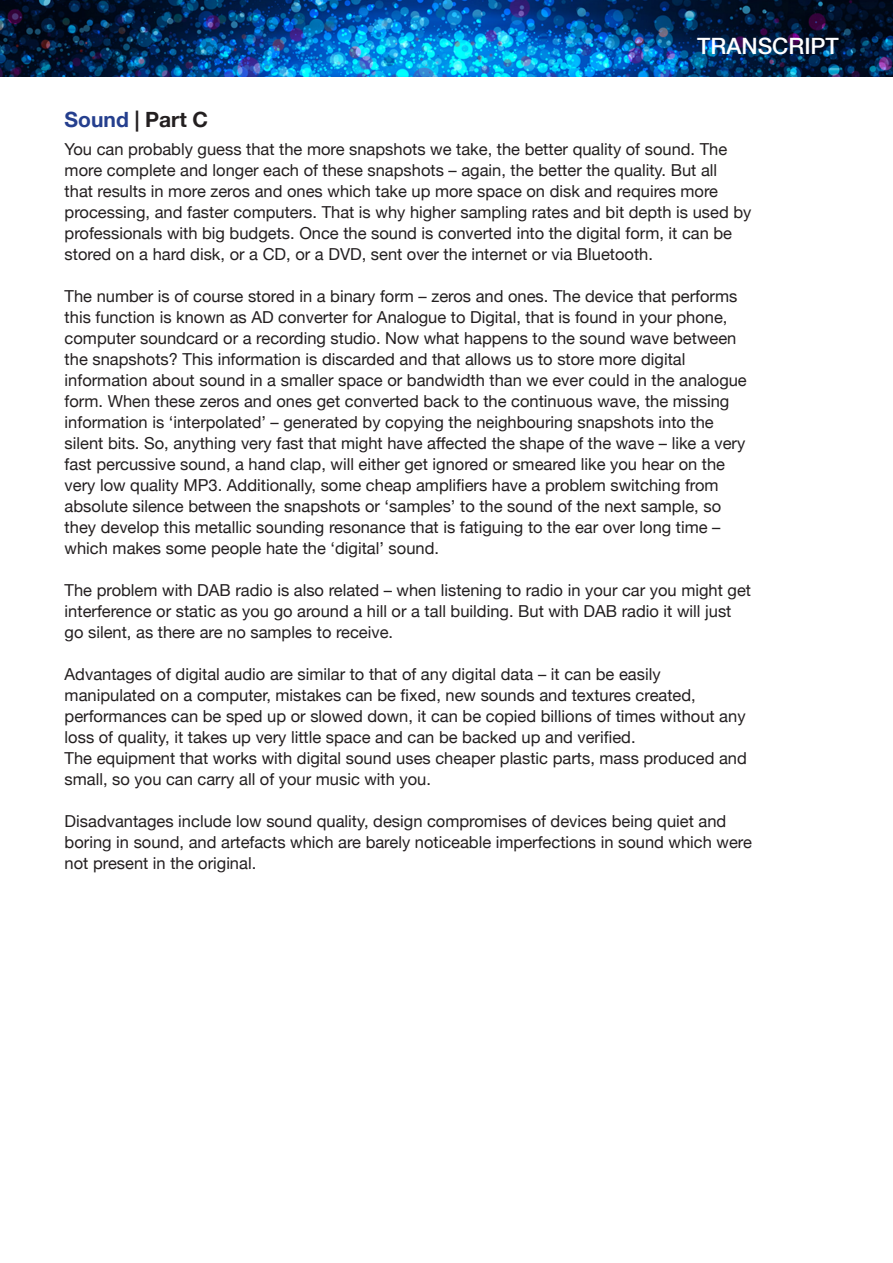
<style>
.page{position:relative;width:893px;height:1263px;background:#fff}
.page>*{position:absolute;margin:0;border:0;box-sizing:border-box;transform-origin:0 0}
.t1{font:500 22.5px "Helvetica Neue";color:#fff}
.t2{font:700 21px "Helvetica Neue";color:#231f20}
.t3{font:16.5px/21px "Helvetica Neue";color:#231f20}
.s1{color:#253f8e}
</style>
<div class="page">
<img style="left:0;top:1px;width:892px;height:75px">
<p class="t1" style="left:697px;top:28px;width:143px">TRANSCRIPT</p>
<p class="t2" style="left:65px;top:100px;width:145px"><span class="s1">Sound</span> | Part C</p>
<p class="t3" style="left:65px;top:138px;width:688px">You can probably guess that the more snapshots we take, the better quality of sound. The more complete and longer each of these snapshots – again, the better the quality. But all<br>that results in more zeros and ones which take up more space on disk and requires more processing, and faster computers. That is why higher sampling rates and bit depth is used by professionals with big budgets. Once the sound is converted into the digital form, it can be stored on a hard disk, or a CD, or a DVD, sent over the internet or via Bluetooth.</p>
<p class="t3" style="left:65px;top:285px;width:684px">The number is of course stored in a binary form – zeros and ones. The device that performs this function is known as AD converter for Analogue to Digital, that is found in your phone, computer soundcard or a recording studio. Now what happens to the sound wave between the snapshots? This information is discarded and that allows us to store more digital information about sound in a smaller space or bandwidth than we ever could in the analogue form. When these zeros and ones get converted back to the continuous wave, the missing information is ‘interpolated’ – generated by copying the neighbouring snapshots into the silent bits. So, anything very fast that might have affected the shape of the wave – like a very fast percussive sound, a hand clap, will either get ignored or smeared like you hear on the very low quality MP3. Additionally, some cheap amplifiers have a problem switching from absolute silence between the snapshots or ‘samples’ to the sound of the next sample, so they develop this metallic sounding resonance that is fatiguing to the ear over long time – which makes some people hate the ‘digital’ sound.</p>
<p class="t3" style="left:65px;top:579px;width:688px">The problem with DAB radio is also related – when listening to radio in your car you might get interference or static as you go around a hill or a tall building. But with DAB radio it will just go silent, as there are no samples to receive.</p>
<p class="t3" style="left:65px;top:663px;width:682px">Advantages of digital audio are similar to that of any digital data – it can be easily manipulated on a computer, mistakes can be fixed, new sounds and textures created, performances can be sped up or slowed down, it can be copied billions of times without any loss of quality, it takes up very little space and can be backed up and verified.</p>
<p class="t3" style="left:65px;top:747px;width:684px">The equipment that works with digital sound uses cheaper plastic parts, mass produced and small, so you can carry all of your music with you.</p>
<p class="t3" style="left:65px;top:810px;width:689px">Disadvantages include low sound quality, design compromises of devices being quiet and boring in sound, and artefacts which are barely noticeable imperfections in sound which were not present in the original.</p>
</div>
